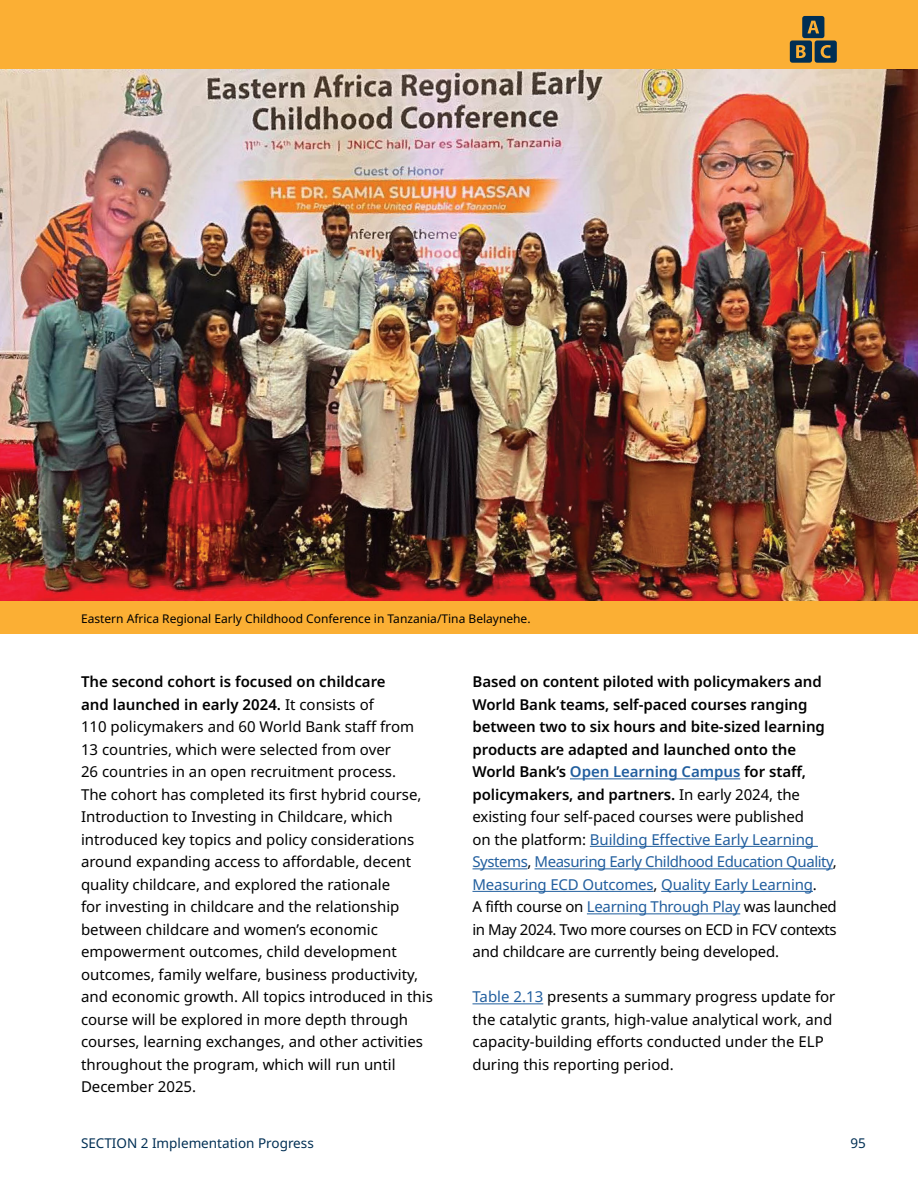
<style>
.page{position:relative;width:918px;height:1188px;background:#fff}
.page>*{position:absolute;margin:0;border:0;box-sizing:border-box;transform-origin:0 0}
.P_-_First_Sentence_Bold{font:15px/22.5px "Noto Sans";color:#000}
.P_-_First_Sentence_Bold-2{font:600 15px/22.5px "Noto Sans";letter-spacing:-.005em;color:#000}
.t1{font:13.5px "Noto Sans";color:#002f54}
.t2{font:12px "Noto Sans";color:#000}
.s1{font-weight:600}
.s2{color:#215e9e}
.s3{font-weight:400}
.s4{font-weight:400;color:#215e9e}
</style>
<div class="page">
<hr style="left:570px;top:778px;width:170px;height:1px;background:#215e9e">
<hr style="left:590px;top:846px;width:228px;height:1px;background:#215e9e">
<hr style="left:472px;top:868px;width:56px;height:1px;background:#215e9e">
<hr style="left:535px;top:868px;width:298px;height:1px;background:#215e9e">
<hr style="left:472px;top:891px;width:182px;height:1px;background:#215e9e">
<hr style="left:661px;top:891px;width:152px;height:1px;background:#215e9e">
<hr style="left:587px;top:913px;width:153px;height:1px;background:#215e9e">
<hr style="left:472px;top:1003px;width:71px;height:1px;background:#215e9e">
<img style="left:0;top:69px;width:918px;height:533px">
<div style="left:0;top:602px;width:918px;height:32px;background:#fbaf34"></div>
<div style="left:0;top:0;width:918px;height:69px;background:#fbaf34"></div>
<svg style="left:789px;top:15px;width:48px;height:48px"></svg>
<p class="t2" style="left:81px;top:611px;width:451px">Eastern Africa Regional Early Childhood Conference in Tanzania/Tina Belaynehe.</p>
<p class="P_-_First_Sentence_Bold" style="left:81px;top:671px;width:353px"><span class="s1">The second cohort is focused on childcare<br>and launched in early 2024.</span> It consists of<br>110 policymakers and 60 World Bank staff from 13 countries, which were selected from over<br>26 countries in an open recruitment process.<br>The cohort has completed its first hybrid course, Introduction to Investing in Childcare, which introduced key topics and policy considerations around expanding access to affordable, decent quality childcare, and explored the rationale<br>for investing in childcare and the relationship between childcare and women’s economic empowerment outcomes, child development outcomes, family welfare, business productivity, and economic growth. All topics introduced in this course will be explored in more depth through courses, learning exchanges, and other activities throughout the program, which will run until December 2025.</p>
<p class="P_-_First_Sentence_Bold-2" style="left:472px;top:671px;width:366px">Based on content piloted with policymakers and World Bank teams, self-paced courses ranging between two to six hours and bite-sized learning products are adapted and launched onto the World Bank’s <span class="s2">Open Learning Campus</span> for staff, policymakers, and partners. <span class="s3">In early 2024, the existing four self-paced courses were published<br>on the platform:</span> <span class="s4">Building Effective Early Learning Systems</span><span class="s3">,</span> <span class="s4">Measuring Early Childhood Education Quality</span><span class="s3">, </span><span class="s4">Measuring ECD Outcomes</span><span class="s3">,</span> <span class="s4">Quality Early Learning</span><span class="s3">.<br>A fifth course on</span> <span class="s4">Learning Through Play</span> <span class="s3">was launched in May 2024. Two more courses on ECD in FCV contexts and childcare are currently being developed.</span></p>
<p class="P_-_First_Sentence_Bold" style="left:472px;top:986px;width:365px"><span class="s2">Table 2.13</span> presents a summary progress update for the catalytic grants, high-value analytical work, and capacity-building efforts conducted under the ELP during this reporting period.</p>
<p class="t1" style="left:81px;top:1133px;width:234px">SECTION 2 Implementation Progress</p>
<p class="t1" style="left:850px;top:1133px;width:17px">95</p>
</div>
